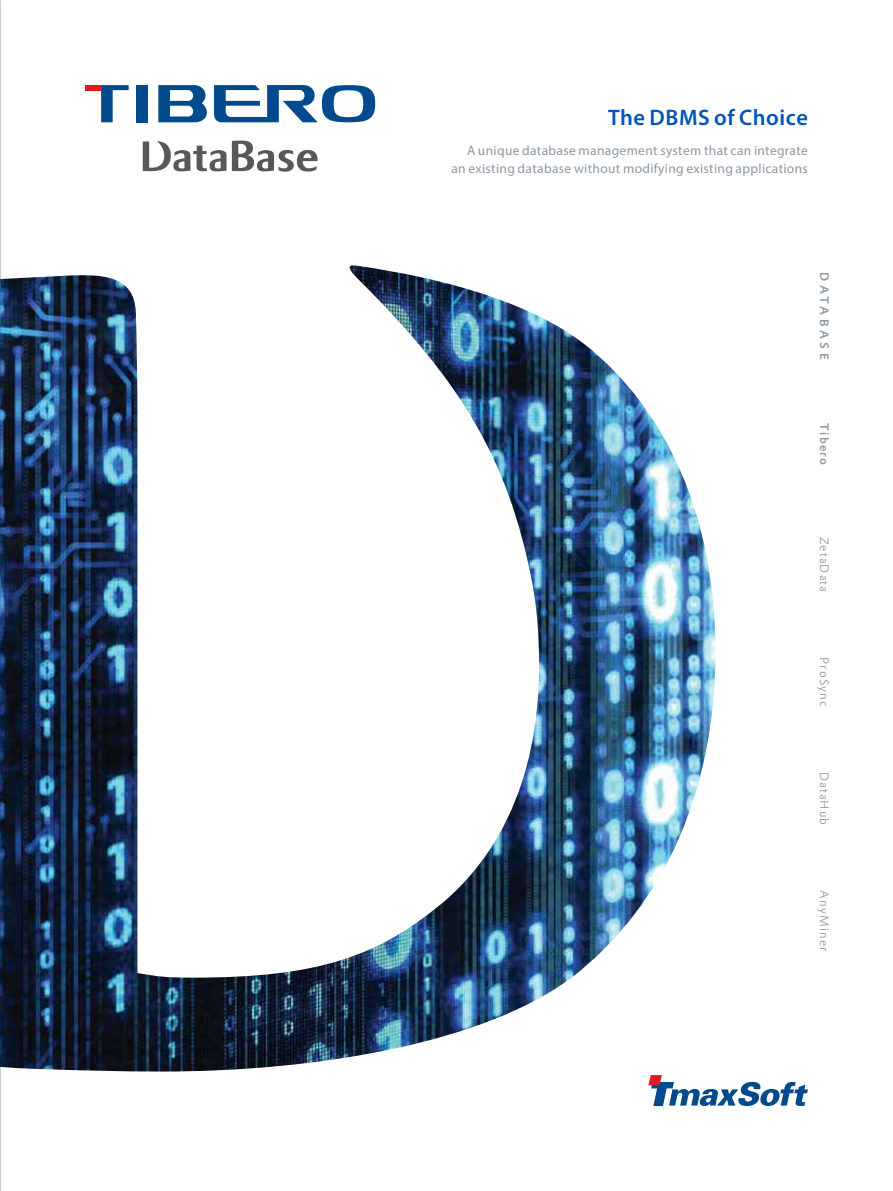
<style>
.page{position:relative;width:893px;height:1191px;background:#fff}
.page>*{position:absolute;margin:0;border:0;box-sizing:border-box;transform-origin:0 0}
.t1{font:600 22.5px "Myriad Pro";letter-spacing:.025em;color:#0055b8}
.t2{font:13.5px/18px "Myriad Pro";letter-spacing:.025em;color:#8d98a5;text-align:right}
.t3{font:12px "DTL Prokyon ST Light";letter-spacing:.1em;color:#8d98a5}
.t4{font:12px "DTL Prokyon T Medium";letter-spacing:.275em;color:#8d98a5}
.t5{font:12px "DTL Prokyon T Medium";letter-spacing:.205em;color:#8d98a5}
</style>
<div class="page">
<img style="left:0;top:265px;width:715px;height:806px">
<svg style="left:101px;top:85px;width:28px;height:37px"></svg>
<div style="left:136px;top:85px;width:11px;height:37px;background:#004a8d"></div>
<div style="left:85px;top:85px;width:16px;height:5px;background:#e31a22"></div>
<svg style="left:158px;top:85px;width:217px;height:38px"></svg>
<svg style="left:143px;top:141px;width:174px;height:31px"></svg>
<svg style="left:648px;top:1075px;width:160px;height:31px"></svg>
<h1 class="t1" style="left:608px;top:103px;width:201px">The DBMS of Choice</h1>
<p class="t2" style="left:451px;top:141px;width:358px">A unique database management system that can integrate an existing database without modifying existing applications</p>
<p class="t4" style="left:832px;top:272px;width:89px;rotate:90deg">DATABASE</p>
<p class="t5" style="left:832px;top:423px;width:43px;rotate:90deg">Tibero</p>
<p class="t3" style="left:832px;top:537px;width:57px;rotate:90deg">ZetaData</p>
<p class="t3" style="left:832px;top:657px;width:51px;rotate:90deg">ProSync</p>
<p class="t3" style="left:832px;top:771px;width:55px;rotate:90deg">DataHub</p>
<p class="t3" style="left:832px;top:890px;width:63px;rotate:90deg">AnyMiner</p>
</div>
